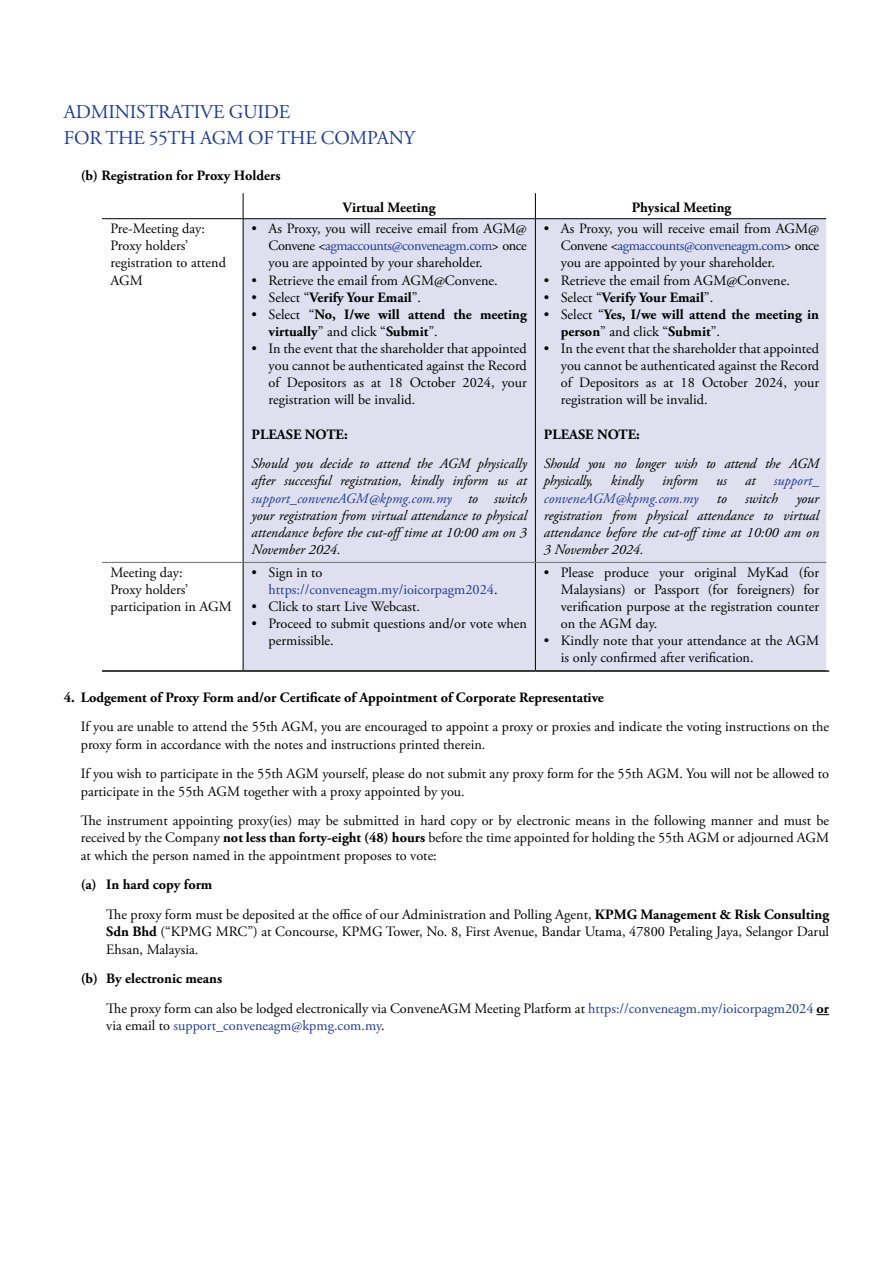
<style>
.page{position:relative;width:893px;height:1263px;background:#fff}
.page>*{position:absolute;margin:0;border:0;box-sizing:border-box;transform-origin:0 0}
.t1{font:19.5px "Adobe Garamond Pro";letter-spacing:-.01em;color:#1f3c92}
.t2{font:14.25px/17.1px "Adobe Garamond Pro";color:#000}
.t3{font:italic 14.25px/17.1px "Adobe Garamond Pro";color:#000;text-align:justify}
.t4{font:700 14.25px/17.1px "Adobe Garamond Pro";color:#000}
.t5{font:14.25px/17.1px "Adobe Garamond Pro";color:#1f3c92}
.t6{font:italic 14.25px/17.1px "Adobe Garamond Pro";letter-spacing:-.02em;color:#000}
.t7{font:italic 14.25px "Adobe Garamond Pro";color:#1f3c92}
.s1{color:#1f3c92}
.s2{font-weight:400}
.s3{font-weight:700}
.s4{color:#000}
</style>
<div class="page">
<svg style="left:816px;top:1014px;width:13px;height:1px"></svg>
<svg style="left:102px;top:219px;width:141px;height:451px"></svg>
<div style="left:244px;top:219px;width:582px;height:451px;background:#dfdfef"></div>
<svg style="left:243px;top:193px;width:1px;height:25px"></svg>
<svg style="left:535px;top:193px;width:1px;height:25px"></svg>
<hr style="left:102px;top:218px;width:141px;height:1px;background:#000">
<hr style="left:243px;top:218px;width:292px;height:1px;background:#000">
<hr style="left:243px;top:219px;width:1px;height:343px;background:#000">
<hr style="left:535px;top:218px;width:291px;height:1px;background:#000">
<hr style="left:535px;top:219px;width:1px;height:343px;background:#000">
<hr style="left:243px;top:563px;width:1px;height:107px;background:#000">
<hr style="left:535px;top:563px;width:1px;height:107px;background:#000">
<hr style="left:102px;top:670px;width:141px;height:2px;background:#000">
<hr style="left:243px;top:670px;width:292px;height:2px;background:#000">
<hr style="left:535px;top:670px;width:294px;height:2px;background:#000">
<hr style="left:102px;top:562px;width:141px;height:1px;background:#6d6e71">
<hr style="left:243px;top:562px;width:292px;height:1px;background:#6d6e71">
<hr style="left:535px;top:562px;width:291px;height:1px;background:#6d6e71">
<h1 class="t1" style="left:64px;top:100px;width:25px">Administrative</h1>
<h1 class="t1" style="left:229px;top:100px;width:41px">Guide</h1>
<h1 class="t1" style="left:64px;top:126px;width:56px">for the</h1>
<h1 class="t1" style="left:149px;top:126px;width:143px">55TH AGM of the</h1>
<h1 class="t1" style="left:321px;top:126px;width:29px">Compan</h1>
<h1 class="t1" style="left:404px;top:126px;width:13px">y</h1>
<p class="t4" style="left:81px;top:168px;width:201px">(b) Registration for Proxy Holders</p>
<p class="t4" style="left:343px;top:199px;width:94px">Virtual Meeting</p>
<p class="t4" style="left:632px;top:199px;width:101px">Physical Meeting</p>
<p class="t2" style="left:111px;top:221px;width:117px">Pre-Meeting day:<br>Proxy holders’ registration to attend<br>AGM</p>
<p class="t2" style="left:269px;top:221px;width:260px;text-align:justify;text-indent:-17px">• As Proxy, you will receive email from AGM@ Convene &lt;<span class="s1">agmaccounts@conveneagm.com</span>&gt; once you are appointed by your shareholder.</p>
<p class="t2" style="left:252px;top:272px;width:248px">• Retrieve the email from AGM@Convene.</p>
<p class="t4" style="left:252px;top:289px;width:171px"><span class="s2">• Select “</span>Verify Your Email<span class="s2">”.</span></p>
<p class="t4" style="left:269px;top:306px;width:260px;text-indent:-17px"><span class="s2">• Select “</span>No, I/we will attend the meeting virtually<span class="s2">” and click “</span>Submit<span class="s2">”.</span></p>
<p class="t2" style="left:269px;top:340px;width:260px;text-align:justify;text-indent:-17px">• In the event that the shareholder that appointed you cannot be authenticated against the Record of Depositors as at 18 October 2024, your registration will be invalid.</p>
<p class="t4" style="left:252px;top:426px;width:98px">PLEASE NOTE:</p>
<p class="t3" style="left:252px;top:456px;width:277px">Should you decide to attend the AGM physically after successful registration, kindly inform us at <span class="s1">support_conveneAGM@kpmg.com.my</span> to switch your registration from virtual attendance to physical attendance before the cut-offtime at 10:00 am on 3<br>November 2024.</p>
<p class="t2" style="left:561px;top:221px;width:260px;text-align:justify;text-indent:-17px">• As Proxy, you will receive email from AGM@ Convene &lt;<span class="s1">agmaccounts@conveneagm.com</span>&gt; once you are appointed by your shareholder.</p>
<p class="t2" style="left:544px;top:272px;width:248px">• Retrieve the email from AGM@Convene.</p>
<p class="t4" style="left:544px;top:289px;width:171px"><span class="s2">• Select “</span>Verify Your Email<span class="s2">”.</span></p>
<p class="t4" style="left:561px;top:306px;width:260px;text-indent:-17px"><span class="s2">• Select “</span>Yes, I/we will attend the meeting in person<span class="s2">” and click “</span>Submit<span class="s2">”.</span></p>
<p class="t2" style="left:561px;top:340px;width:260px;text-align:justify;text-indent:-17px">• In the event that the shareholder that appointed you cannot be authenticated against the Record of Depositors as at 18 October 2024, your registration will be invalid.</p>
<p class="t4" style="left:544px;top:426px;width:98px">PLEASE NOTE:</p>
<p class="t6" style="left:544px;top:456px;width:277px">Should you no longer wish to attend the AGM physically,</p>
<p class="t3" style="left:611px;top:473px;width:34px">kindly</p>
<p class="t3" style="left:662px;top:473px;width:37px">inform</p>
<p class="t3" style="left:716px;top:473px;width:12px">us</p>
<p class="t3" style="left:745px;top:473px;width:12px">at</p>
<p class="t7" style="left:774px;top:472px;width:47px">support_</p>
<p class="t7" style="left:544px;top:489px;width:156px">conveneAGM@kpmg.com.my</p>
<p class="t3" style="left:717px;top:490px;width:11px">to</p>
<p class="t3" style="left:745px;top:490px;width:34px">switch</p>
<p class="t3" style="left:544px;top:490px;width:277px;text-indent:252px">your registration from physical attendance to virtual attendance before the cut-offtime at 10:00 am on 3 November 2024.</p>
<p class="t2" style="left:561px;top:564px;width:260px;text-align:justify;text-indent:-17px">• Please produce your original MyKad (for Malaysians) or Passport (for foreigners) for verification purpose at the registration counter on the AGM day.</p>
<p class="t2" style="left:561px;top:633px;width:260px;text-indent:-17px">• Kindly note that your attendance at the AGM is only confirmed after verification.</p>
<p class="t4" style="left:64px;top:689px;width:541px">4. Lodgement of Proxy Form and/or Certificate of Appointment of Corporate Representative</p>
<p class="t2" style="left:81px;top:719px;width:750px">If you are unable to attend the 55th AGM, you are encouraged to appoint a proxy or proxies and indicate the voting instructions on the proxy form in accordance with the notes and instructions printed therein.</p>
<p class="t2" style="left:81px;top:766px;width:750px">If you wish to participate in the 55th AGM yourself, please do not submit any proxy form for the 55th AGM. You will not be allowed to participate in the 55th AGM together with a proxy appointed by you.</p>
<p class="t2" style="left:81px;top:813px;width:750px;text-align:justify">The instrument appointing proxy(ies) may be submitted in hard copy or by electronic means in the following manner and must be received by the Company <span class="s3">not less than forty-eight (48) hours</span> before the time appointed for holding the 55th AGM or adjourned AGM at which the person named in the appointment proposes to vote:</p>
<p class="t2" style="left:106px;top:870px;width:724px;line-height:29.8px;text-indent:-26px"><span class="s3">(a) In hard copy form<br></span>The proxy form must be deposited at the office of our Administration and Polling Agent, <span class="s3">KPMG Management &amp; Risk Consulting</span></p>
<p class="t2" style="left:106px;top:924px;width:724px"><span class="s3">Sdn Bhd</span> (“KPMG MRC”) at Concourse, KPMG Tower, No. 8, First Avenue, Bandar Utama, 47800 Petaling Jaya, Selangor Darul<br>Ehsan, Malaysia.</p>
<p class="t2" style="left:106px;top:964px;width:724px;line-height:29.8px;text-indent:-26px"><span class="s3">(b) By electronic means<br></span>The proxy form can also be lodged electronically via ConveneAGM Meeting Platform at <span class="s1">https://conveneagm.my/ioicorpagm2024</span> <span class="s3">or</span></p>
<p class="t5" style="left:106px;top:1018px;width:280px"><span class="s4">via email to</span> support_conveneagm@kpmg.com.my<span class="s4">.</span></p>
<p class="t2" style="left:111px;top:564px;width:123px">Meeting day:<br>Proxy holders’ participation in AGM</p>
<p class="t5" style="left:269px;top:564px;width:230px;text-indent:-17px"><span class="s4">• Sign in to </span>https://conveneagm.my/ioicorpagm2024<span class="s4">.</span></p>
<p class="t2" style="left:252px;top:599px;width:170px">• Click to start Live Webcast.</p>
<p class="t2" style="left:269px;top:616px;width:260px;text-indent:-17px">• Proceed to submit questions and/or vote when permissible.</p>
</div>
